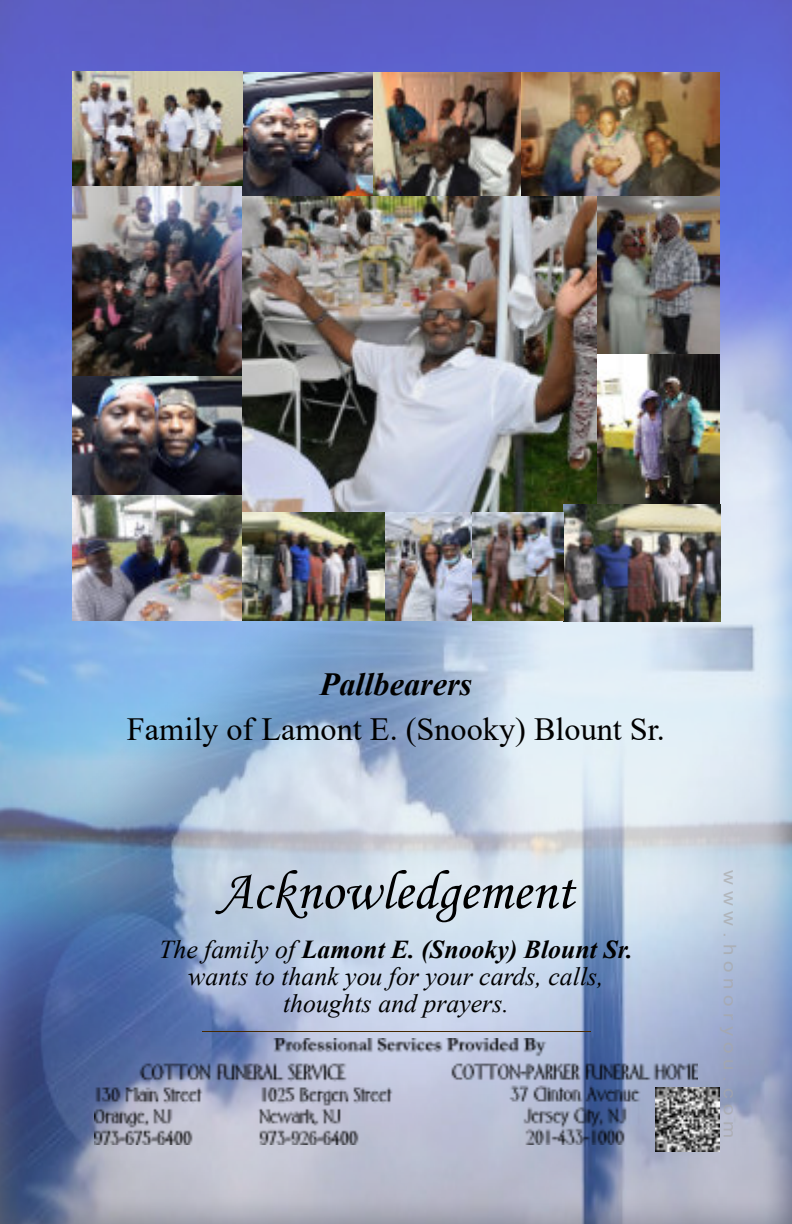
<style>
.page{position:relative;width:792px;height:1224px;background:#fff}
.page>*{position:absolute;margin:0;border:0;box-sizing:border-box;transform-origin:0 0}
.t1{font:55.2px "Monotype Corsiva";color:#000}
.t2{font:32.2px "Times New Roman";color:#000}
.t3{font:italic 700 32.2px "Times New Roman";color:#000}
.t4{font:italic 25.8px/26.8px "Times New Roman";color:#000;text-align:center}
.t5{font:17.4px "Arial";letter-spacing:.285em;color:rgb(167 167 167/.68);scale:1.18 1}
.s1{font-weight:700}
</style>
<div class="page">
<img style="left:0;top:0;width:792px;height:299px">
<img style="left:0;top:299px;width:792px;height:925px">
<img style="left:72px;top:495px;width:170px;height:125px">
<hr style="left:202px;top:1031px;width:388px;height:1px;background:#452800">
<img style="left:72px;top:376px;width:170px;height:119px">
<img style="left:94px;top:1039px;width:604px;height:106px">
<img style="left:72px;top:186px;width:170px;height:190px">
<img style="left:520px;top:72px;width:200px;height:125px">
<img style="left:242px;top:72px;width:131px;height:125px">
<img style="left:373px;top:72px;width:147px;height:125px">
<img style="left:242px;top:197px;width:356px;height:316px">
<img style="left:598px;top:197px;width:122px;height:158px">
<img style="left:598px;top:355px;width:122px;height:149px">
<img style="left:242px;top:513px;width:231px;height:107px">
<img style="left:564px;top:504px;width:156px;height:118px">
<img style="left:473px;top:513px;width:91px;height:107px">
<img style="left:72px;top:72px;width:170px;height:114px">
<img style="left:655px;top:1087px;width:65px;height:65px">
<p class="t3" style="left:320px;top:673px;width:154px">Pallbearers</p>
<p class="t2" style="left:127px;top:717px;width:540px">Family of Lamont E. (Snooky) Blount Sr.</p>
<h1 class="t1" style="left:218px;top:870px;width:357px">Acknowledgement</h1>
<p class="t4" style="left:159px;top:938px;width:475px">The family of <span class="s1">Lamont E. (Snooky) Blount Sr. </span>wants to thank you for your cards, calls, thoughts and prayers.</p>
<p class="t5" style="left:736px;top:870px;width:229px;rotate:90deg">www.honoryou.com</p>
</div>
